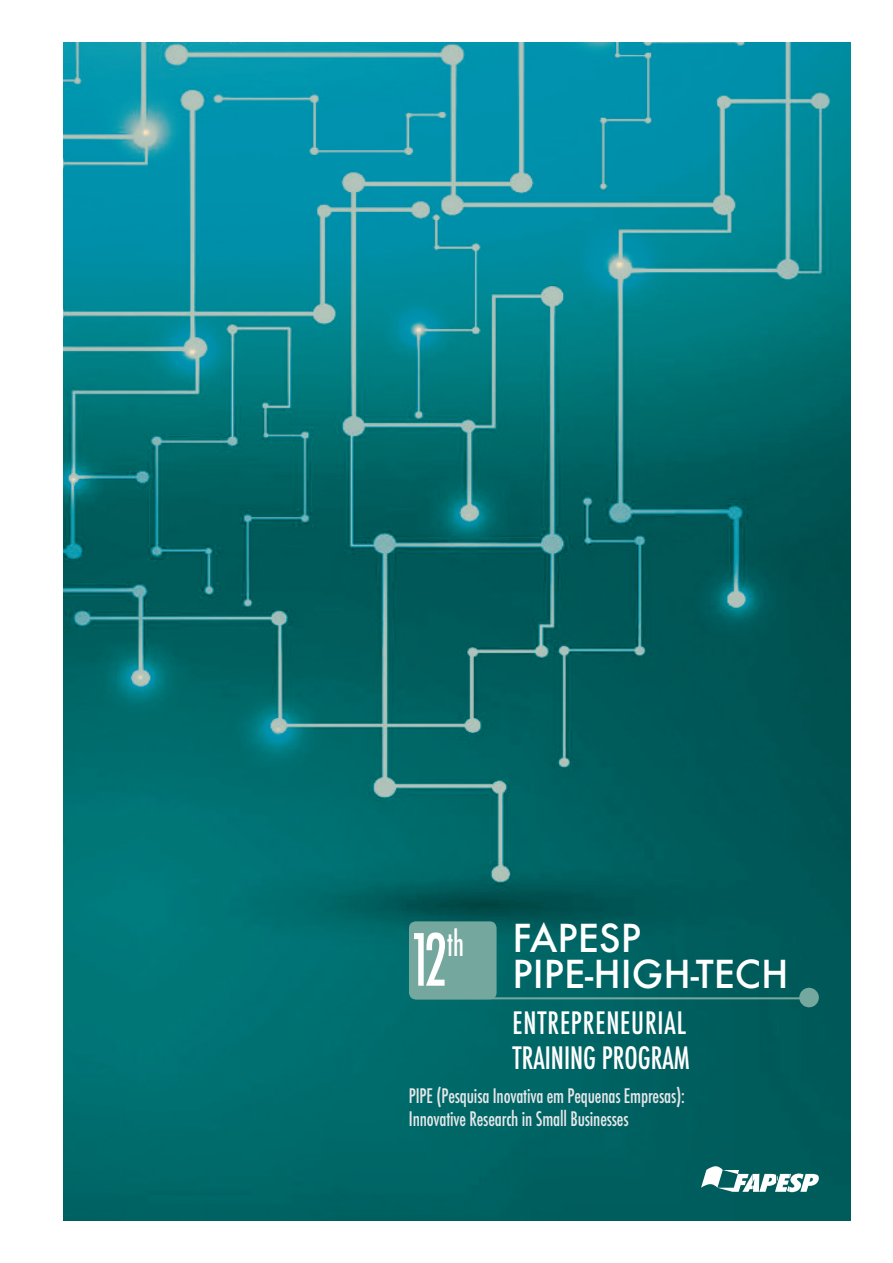
<style>
.page{position:relative;width:893px;height:1263px;background:#fff}
.page>*{position:absolute;margin:0;border:0;box-sizing:border-box;transform-origin:0 0}
.t1{font:500 condensed 69.75px "Futura";color:#fff;scale:.81 1}
.t2{font:500 37.5px/35.7px "Futura";color:#fff}
.t3{font:500 condensed 30px/35px "Futura";letter-spacing:.03em;color:#fff;scale:.93 1}
.t4{font:500 condensed 19.5px/22.5px "Futura";letter-spacing:-.01em;color:#e6e7e9;scale:.92 1}
</style>
<div class="page">
<img style="left:64px;top:43px;width:786px;height:1177px">
<hr style="left:415px;top:997px;width:387px;height:2px;background:#74a79d">
<div style="left:409px;top:921px;width:88px;height:78px;background:#74a79d;border-radius:7px"></div>
<div style="left:799px;top:988px;width:20px;height:19px;background:#74a79d;border-radius:50%"></div>
<svg style="left:701px;top:1166px;width:118px;height:26px"></svg>
<h1 class="t1" style="left:409px;top:915px;width:69px">12<sup>th</sup></h1>
<h2 class="t2" style="left:513px;top:920px;width:277px">FAPESP<br>PIPE-HIGH-TECH</h2>
<h3 class="t3" style="left:513px;top:1005px;width:192px">ENTREPRENEURIAL<br>TRAINING PROGRAM</h3>
<p class="t4" style="left:409px;top:1085px;width:301px">PIPE (Pesquisa Inovativa em Pequenas Empresas):<br>Innovative Research in Small Businesses</p>
</div>
